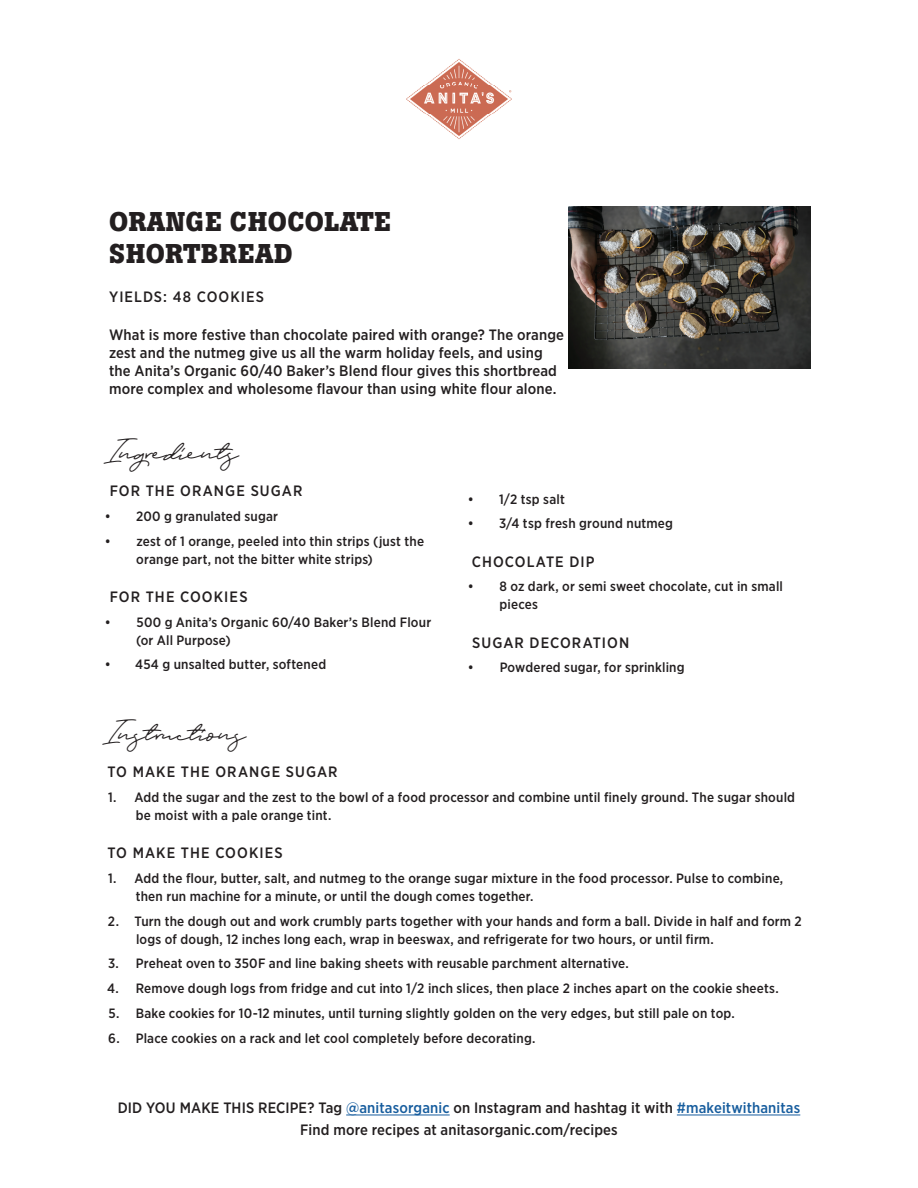
<style>
.page{position:relative;width:918px;height:1188px;background:#fff}
.page>*{position:absolute;margin:0;border:0;box-sizing:border-box;transform-origin:0 0}
.t1{font:33px "Portrait Script Alts";color:#231f20}
.t2{font:700 27px/32.4px "Boton";letter-spacing:.02em;color:#231f20}
.t3{font:500 15px/18px "Gotham Narrow";letter-spacing:.01em;color:#231f20}
.t4{font:500 15px "Gotham Narrow";letter-spacing:.07em;color:#231f20}
.t5{font:500 13.5px/18px "Gotham Narrow";letter-spacing:.015em;color:#231f20}
.s1{color:#175d9e}
</style>
<div class="page">
<hr style="left:346px;top:1115px;width:104px;height:1px;background:#175d9e">
<hr style="left:677px;top:1115px;width:123px;height:1px;background:#175d9e">
<img style="left:406px;top:59px;width:106px;height:80px">
<img style="left:569px;top:207px;width:242px;height:161px">
<h2 class="t2" style="left:109px;top:206px;width:283px">ORANGE CHOCOLATE<br>SHORTBREAD</h2>
<p class="t4" style="left:109px;top:287px;width:157px">YIELDS: 48 COOKIES</p>
<p class="t3" style="left:109px;top:326px;width:457px">What is more festive than chocolate paired with orange? The orange zest and the nutmeg give us all the warm holiday feels, and using the Anita’s Organic 60/40 Baker’s Blend flour gives this shortbread more complex and wholesome flavour than using white flour alone.</p>
<h1 class="t1" style="left:104px;top:430px;width:134px">Ingredients</h1>
<p class="t4" style="left:110px;top:481px;width:194px">FOR THE ORANGE SUGAR</p>
<p class="t5" style="left:105px;top:507px;width:175px">• 200 g granulated sugar</p>
<p class="t5" style="left:136px;top:532px;width:289px;text-indent:-31px">• zest of 1 orange, peeled into thin strips (just the orange part, not the bitter white strips)</p>
<p class="t4" style="left:110px;top:587px;width:139px">FOR THE COOKIES</p>
<p class="t5" style="left:136px;top:613px;width:297px;text-indent:-31px">• 500 g Anita’s Organic 60/40 Baker’s Blend Flour (or All Purpose)</p>
<p class="t5" style="left:105px;top:656px;width:223px">• 454 g unsalted butter, softened</p>
<p class="t5" style="left:468px;top:490px;width:99px">• 1/2 tsp salt</p>
<p class="t5" style="left:468px;top:514px;width:207px">• 3/4 tsp fresh ground nutmeg</p>
<p class="t4" style="left:472px;top:552px;width:124px">CHOCOLATE DIP</p>
<p class="t5" style="left:500px;top:577px;width:285px;text-indent:-32px">• 8 oz dark, or semi sweet chocolate, cut in small pieces</p>
<p class="t4" style="left:472px;top:633px;width:159px">SUGAR DECORATION</p>
<p class="t5" style="left:468px;top:658px;width:218px">• Powdered sugar, for sprinkling</p>
<h1 class="t1" style="left:103px;top:710px;width:143px">Instructions</h1>
<p class="t4" style="left:107px;top:762px;width:232px">TO MAKE THE ORANGE SUGAR</p>
<p class="t5" style="left:136px;top:788px;width:661px;text-indent:-28px">1. Add the sugar and the zest to the bowl of a food processor and combine until finely ground. The sugar should be moist with a pale orange tint.</p>
<p class="t4" style="left:107px;top:843px;width:177px">TO MAKE THE COOKIES</p>
<p class="t5" style="left:136px;top:869px;width:649px;text-indent:-28px">1. Add the flour, butter, salt, and nutmeg to the orange sugar mixture in the food processor. Pulse to combine, then run machine for a minute, or until the dough comes together.</p>
<p class="t5" style="left:136px;top:912px;width:667px;text-indent:-28px">2. Turn the dough out and work crumbly parts together with your hands and form a ball. Divide in half and form 2 logs of dough, 12 inches long each, wrap in beeswax, and refrigerate for two hours, or until firm.</p>
<p class="t5" style="left:108px;top:954px;width:522px">3. Preheat oven to 350F and line baking sheets with reusable parchment alternative.</p>
<p class="t5" style="left:107px;top:979px;width:673px">4. Remove dough logs from fridge and cut into 1/2 inch slices, then place 2 inches apart on the cookie sheets.</p>
<p class="t5" style="left:108px;top:1004px;width:628px">5. Bake cookies for 10-12 minutes, until turning slightly golden on the very edges, but still pale on top.</p>
<p class="t5" style="left:108px;top:1029px;width:429px">6. Place cookies on a rack and let cool completely before decorating.</p>
<p class="t3" style="left:118px;top:1099px;width:684px">DID YOU MAKE THIS RECIPE? Tag <span class="s1">@anitasorganic</span> on Instagram and hashtag it with <span class="s1">#makeitwithanitas</span></p>
<p class="t3" style="left:300px;top:1120px;width:319px">Find more recipes at anitasorganic.com/recipes</p>
</div>
